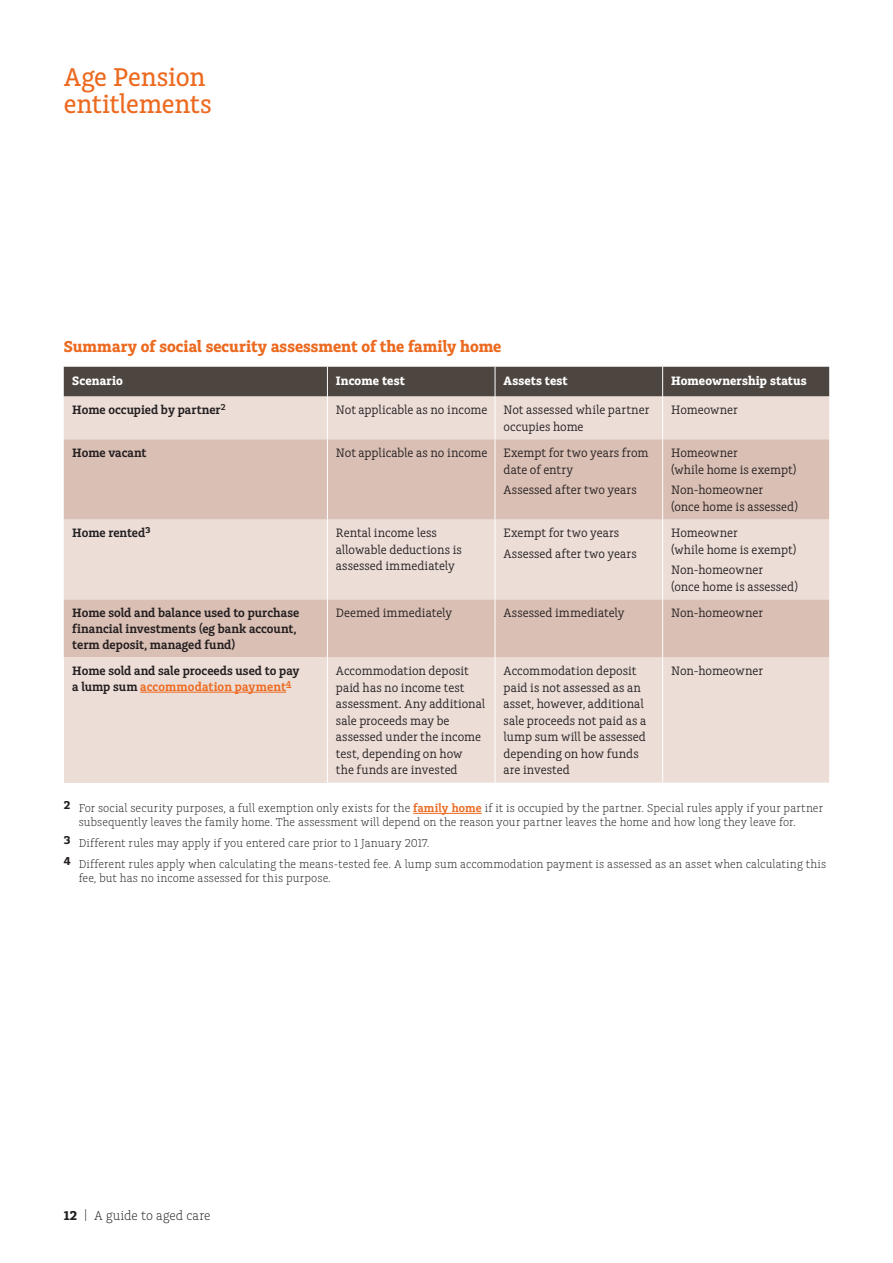
<style>
.page{position:relative;width:893px;height:1263px;background:#fff}
.page>*{position:absolute;margin:0;border:0;box-sizing:border-box;transform-origin:0 0}
.t1{font:500 27px/27px "Charlie Std";letter-spacing:-.01em;color:#ec6a20}
.t2{font:700 16.5px "Charlie Std";color:#ec6a20}
.t3{font:300 13.5px "Charlie Std";color:#231f20}
.t4{font:12.75px/16.5px "Charlie Std";color:#231f20}
.t5{font:600 12.75px/15.8px "Charlie Std";color:#231f20}
.t6{font:700 12.75px "Charlie Std";letter-spacing:.01em;color:#fff}
.t7{font:300 12px/14.2px "Charlie Std";letter-spacing:.005em;color:#231f20}
.s1{color:#ec6a20}
.s2{font-weight:600;color:#ec6a20}
.s3{font-weight:700}
</style>
<div class="page">
<hr style="left:413px;top:813px;width:69px;height:1px;background:#ec6a20">
<div style="left:64px;top:396px;width:765px;height:387px;background:#ecddd7"></div>
<svg style="left:64px;top:439px;width:765px;height:218px;background:#e0cac1"></svg>
<div style="left:64px;top:657px;width:263px;height:126px;background:#ecddd7"></div>
<div style="left:64px;top:367px;width:765px;height:29px;background:#4d453f"></div>
<hr style="left:327px;top:396px;width:1px;height:43px;background:#fff">
<hr style="left:495px;top:396px;width:1px;height:43px;background:#fff">
<hr style="left:662px;top:396px;width:1px;height:43px;background:#fff">
<hr style="left:327px;top:439px;width:1px;height:80px;background:#fff">
<hr style="left:495px;top:439px;width:1px;height:80px;background:#fff">
<hr style="left:662px;top:439px;width:1px;height:80px;background:#fff">
<hr style="left:327px;top:519px;width:1px;height:80px;background:#fff">
<hr style="left:495px;top:519px;width:1px;height:80px;background:#fff">
<hr style="left:662px;top:519px;width:1px;height:80px;background:#fff">
<hr style="left:327px;top:599px;width:1px;height:58px;background:#fff">
<hr style="left:495px;top:599px;width:1px;height:58px;background:#fff">
<hr style="left:662px;top:599px;width:1px;height:58px;background:#fff">
<hr style="left:327px;top:657px;width:1px;height:126px;background:#fff">
<hr style="left:495px;top:657px;width:1px;height:126px;background:#fff">
<hr style="left:662px;top:657px;width:1px;height:126px;background:#fff">
<hr style="left:140px;top:692px;width:146px;height:1px;background:#ec6a20">
<h1 class="t1" style="left:64px;top:64px;width:150px">Age Pension entitlements</h1>
<p class="t2" style="left:64px;top:337px;width:439px">Summary of social security assessment of the family home</p>
<p class="t6" style="left:72px;top:373px;width:52px">Scenario</p>
<p class="t6" style="left:336px;top:373px;width:70px">Income test</p>
<p class="t6" style="left:504px;top:373px;width:66px">Assets test</p>
<p class="t6" style="left:671px;top:373px;width:137px">Homeownership status</p>
<p class="t5" style="left:72px;top:402px;width:155px">Home occupied by partner<sup>2</sup></p>
<p class="t4" style="left:336px;top:402px;width:153px">Not applicable as no income</p>
<p class="t4" style="left:504px;top:402px;width:147px">Not assessed while partner occupies home</p>
<p class="t4" style="left:671px;top:402px;width:68px">Homeowner</p>
<p class="t5" style="left:72px;top:445px;width:76px">Home vacant</p>
<p class="t4" style="left:336px;top:445px;width:153px">Not applicable as no income</p>
<p class="t4" style="left:504px;top:445px;width:147px">Exempt for two years from date of entry</p>
<p class="t4" style="left:504px;top:482px;width:135px">Assessed after two years</p>
<p class="t4" style="left:671px;top:445px;width:127px">Homeowner<br>(while home is exempt)</p>
<p class="t4" style="left:671px;top:482px;width:128px">Non-homeowner<br>(once home is assessed)</p>
<p class="t5" style="left:72px;top:525px;width:80px">Home rented<sup>3</sup></p>
<p class="t4" style="left:336px;top:525px;width:127px">Rental income less allowable deductions is assessed immediately</p>
<p class="t4" style="left:504px;top:523px;width:135px;line-height:20.7px">Exempt for two years<br>Assessed after two years</p>
<p class="t4" style="left:671px;top:525px;width:127px">Homeowner<br>(while home is exempt)</p>
<p class="t4" style="left:671px;top:562px;width:128px">Non-homeowner<br>(once home is assessed)</p>
<p class="t5" style="left:72px;top:605px;width:228px">Home sold and balance used to purchase financial investments (eg bank account, term deposit, managed fund)</p>
<p class="t4" style="left:336px;top:605px;width:118px">Deemed immediately</p>
<p class="t4" style="left:504px;top:605px;width:122px">Assessed immediately</p>
<p class="t4" style="left:671px;top:605px;width:94px">Non-homeowner</p>
<p class="t5" style="left:72px;top:663px;width:229px">Home sold and sale proceeds used to pay a lump sum <span class="s1">accommodation payment</span><sup>4</sup></p>
<p class="t4" style="left:336px;top:663px;width:151px">Accommodation deposit paid has no income test assessment. Any additional sale proceeds may be assessed under the income test, depending on how<br>the funds are invested</p>
<p class="t4" style="left:504px;top:663px;width:144px">Accommodation deposit paid is not assessed as an asset, however, additional sale proceeds not paid as a lump sum will be assessed depending on how funds are invested</p>
<p class="t4" style="left:671px;top:663px;width:94px">Non-homeowner</p>
<p class="t7" style="left:79px;top:801px;width:746px;text-indent:-15px"><sup>2</sup> For social security purposes, a full exemption only exists for the <span class="s2">family home</span> if it is occupied by the partner. Special rules apply if your partner subsequently leaves the family home. The assessment will depend on the reason your partner leaves the home and how long they leave for.</p>
<p class="t7" style="left:64px;top:833px;width:764px;line-height:20.7px"><sup>3</sup> Different rules may apply if you entered care prior to 1 January 2017.<br><sup>4</sup> Different rules apply when calculating the means-tested fee. A lump sum accommodation payment is assessed as an asset when calculating this</p>
<p class="t7" style="left:79px;top:871px;width:254px">fee, but has no income assessed for this purpose.</p>
<p class="t3" style="left:64px;top:1208px;width:148px"><span class="s3">12</span> | A guide to aged care</p>
</div>
